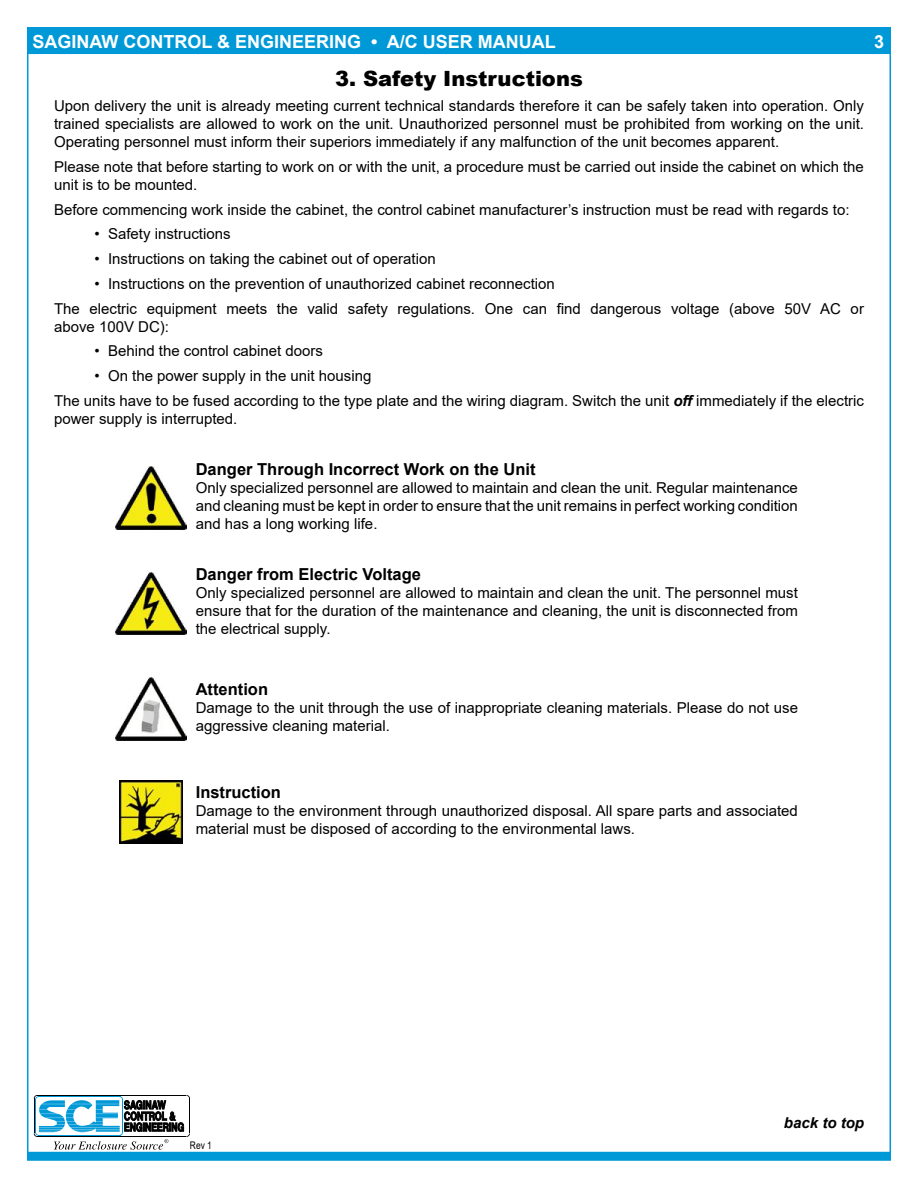
<style>
.page{position:relative;width:918px;height:1188px;background:#fff}
.page>*{position:absolute;margin:0;border:0;box-sizing:border-box;transform-origin:0 0}
.t1{font:900 21px "Arial";color:#000}
.t2{font:700 18px "Arial";color:#fff}
.t3{font:700 16.5px "Arial";color:#000}
.t4{font:15px/18px "Arial";color:#000}
.t5{font:italic 700 15px "Arial";color:#000}
.t6{font:10.5px "Arial";color:#000;scale:.8 1}
.s1{font-weight:400;font-size:12px;color:#000}
.s2{font-weight:700;font-style:italic}
</style>
<div class="page">
<div style="left:27px;top:1152px;width:864px;height:9px;background:#0099d8"></div>
<svg style="left:34px;top:1095px;width:156px;height:55px"></svg>
<div style="left:27px;top:27px;width:864px;height:27px;background:#0099d8"></div>
<img style="left:115px;top:467px;width:72px;height:62px">
<img style="left:115px;top:572px;width:72px;height:63px">
<img style="left:115px;top:678px;width:72px;height:62px">
<img style="left:120px;top:781px;width:62px;height:62px">
<p class="t2" style="left:28px;top:29px;width:529px"><span class="s1">B</span>SAGINAW CONTROL &amp; ENGINEERING • A/C USER MANUAL</p>
<p class="t2" style="left:874px;top:29px;width:12px">3</p>
<h1 class="t1" style="left:335px;top:63px;width:249px">3. Safety Instructions</h1>
<p class="t4" style="left:54px;top:97px;width:812px;text-align:justify">Upon delivery the unit is already meeting current technical standards therefore it can be safely taken into operation. Only trained specialists are allowed to work on the unit. Unauthorized personnel must be prohibited from working on the unit.<br>Operating personnel must inform their superiors immediately if any malfunction of the unit becomes apparent.</p>
<p class="t4" style="left:54px;top:157px;width:811px">Please note that before starting to work on or with the unit, a procedure must be carried out inside the cabinet on which the unit is to be mounted.</p>
<p class="t4" style="left:54px;top:200px;width:797px">Before commencing work inside the cabinet, the control cabinet manufacturer’s instruction must be read with regards to:</p>
<p class="t4" style="left:94px;top:225px;width:138px">• Safety instructions</p>
<p class="t4" style="left:94px;top:250px;width:343px">• Instructions on taking the cabinet out of operation</p>
<p class="t4" style="left:54px;top:271px;width:811px;line-height:24.8px;text-indent:40px">• Instructions on the prevention of unauthorized cabinet reconnection<br>The electric equipment meets the valid safety regulations. One can find dangerous voltage (above 50V AC or</p>
<p class="t4" style="left:54px;top:317px;width:117px">above 100V DC):</p>
<p class="t4" style="left:94px;top:342px;width:230px">• Behind the control cabinet doors</p>
<p class="t4" style="left:54px;top:363px;width:811px;line-height:24.8px;text-indent:40px">• On the power supply in the unit housing<br>The units have to be fused according to the type plate and the wiring diagram. Switch the unit <span class="s2">off</span> immediately if the electric</p>
<p class="t4" style="left:54px;top:409px;width:185px">power supply is interrupted.</p>
<p class="t3" style="left:196px;top:458px;width:341px">Danger Through Incorrect Work on the Unit</p>
<p class="t4" style="left:196px;top:479px;width:604px;text-align:justify">Only specialized personnel are allowed to maintain and clean the unit. Regular maintenance and cleaning must be kept in order to ensure that the unit remains in perfect working condition and has a long working life.</p>
<p class="t3" style="left:196px;top:563px;width:227px">Danger from Electric Voltage</p>
<p class="t4" style="left:196px;top:584px;width:604px;text-align:justify">Only specialized personnel are allowed to maintain and clean the unit. The personnel must ensure that for the duration of the maintenance and cleaning, the unit is disconnected from the electrical supply.</p>
<p class="t3" style="left:196px;top:677px;width:74px">Attention</p>
<p class="t4" style="left:196px;top:699px;width:604px">Damage to the unit through the use of inappropriate cleaning materials. Please do not use aggressive cleaning material.</p>
<p class="t3" style="left:196px;top:781px;width:87px">Instruction</p>
<p class="t4" style="left:196px;top:802px;width:604px">Damage to the environment through unauthorized disposal. All spare parts and associated material must be disposed of according to the environmental laws.</p>
<p class="t6" style="left:190px;top:1138px;width:29px">Rev 1</p>
<p class="t5" style="left:784px;top:1113px;width:82px">back to top</p>
</div>
